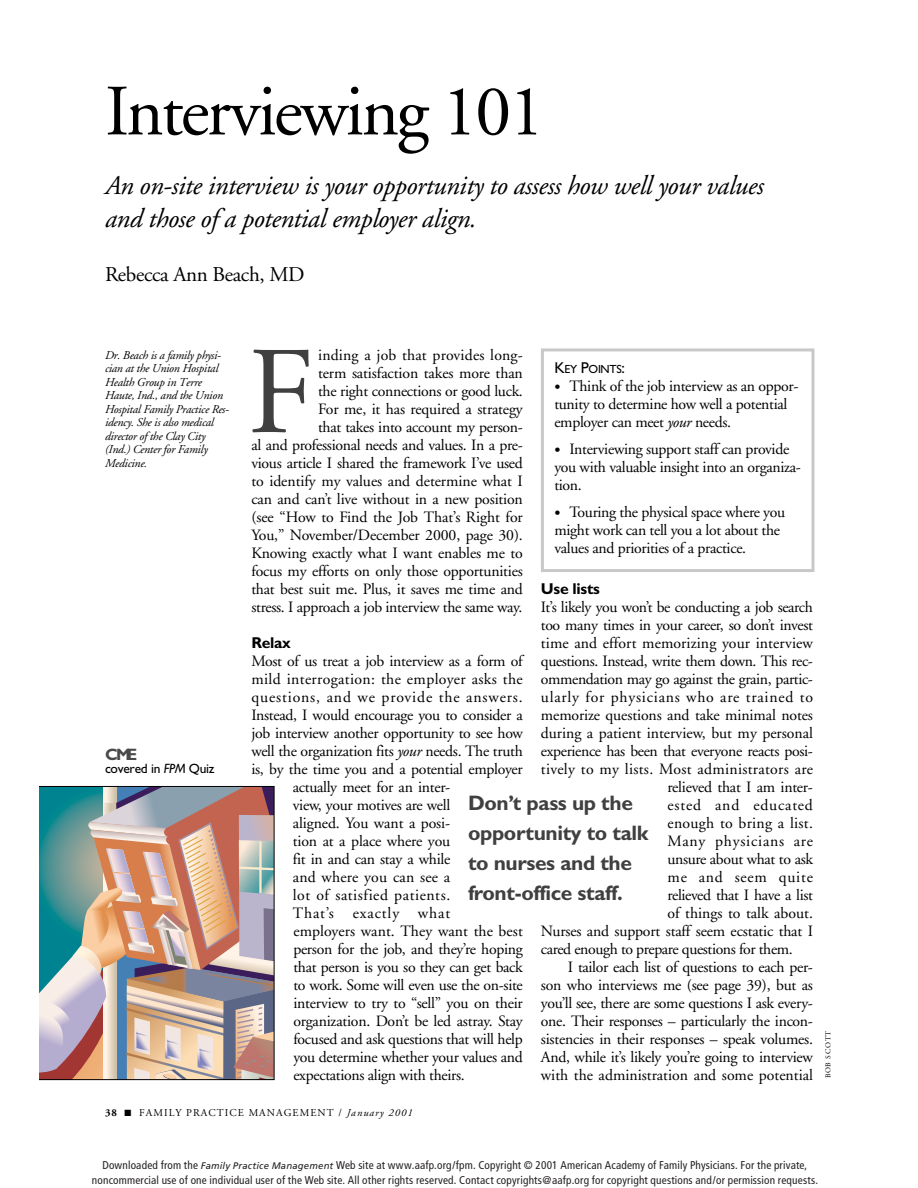
<style>
.page{position:relative;width:918px;height:1188px;background:#fff}
.page>*{position:absolute;margin:0;border:0;box-sizing:border-box;transform-origin:0 0}
.t1{font:124.35px "Adobe Garamond";color:#404040}
.t2{font:72px "Adobe Garamond";letter-spacing:-.035em;color:#000}
.t3{font:italic 27px/33px "Adobe Garamond";letter-spacing:-.015em;color:#000}
.t4{font:700 21px/30px "Gill Sans";letter-spacing:-.015em;color:#404040}
.t5{font:21px "Adobe Garamond";letter-spacing:-.015em;color:#000}
.t6{font:700 16.5px "Gill Sans";color:#494949}
.t7{font:15.75px/18px "Adobe Garamond";letter-spacing:-.02em;color:#000}
.t8{font:15.75px "Adobe Garamond";color:#000}
.t9{font:15.75px "Adobe Garamond";letter-spacing:.05em;color:#000}
.t10{font:15.75px "Adobe Garamond";letter-spacing:.005em;color:#000}
.t11{font:15.75px "Adobe Garamond";letter-spacing:.02em;color:#000}
.t12{font:15.75px "Adobe Garamond";letter-spacing:.055em;color:#000}
.t13{font:15.75px "Adobe Garamond";letter-spacing:.025em;color:#000}
.t14{font:15.75px "Adobe Garamond";letter-spacing:.035em;color:#000}
.t15{font:15.75px "Adobe Garamond";letter-spacing:.015em;color:#000}
.t16{font:700 15.75px "Gill Sans";letter-spacing:-.015em;color:#000}
.t17{font:13.5px "Gill Sans";letter-spacing:-.02em;color:#000}
.t18{font:italic 12px/13.5px "Adobe Garamond";letter-spacing:-.02em;color:#000}
.t19{font:11.85px "Gill Sans";letter-spacing:-.025em;color:#000}
.t20{font:condensed 11.25px/15px "Frutiger";letter-spacing:.015em;color:#231f20;text-align:center}
.t21{font:10.5px "Adobe Garamond";letter-spacing:.1em;color:#000}
.t22{font:7.5px "Adobe Garamond";letter-spacing:.1em;color:#000}
.s1{font-style:italic}
.s2{font-size:15.75px}
.s3{font-weight:700}
.s4{font-style:italic;font-stretch:normal;font-size:9.6px}
</style>
<div class="page">
<div style="left:541px;top:348px;width:273px;height:224px;border:3px solid #c8c8c8"></div>
<svg style="left:39px;top:786px;width:235px;height:294px;background:#aea098"></svg>
<h2 class="t2" style="left:105px;top:82px;width:441px">Interviewing 101</h2>
<h3 class="t3" style="left:105px;top:172px;width:660px">An on-site interview is your opportunity to assess how well your values and those of a potential employer align.</h3>
<h3 class="t5" style="left:105px;top:266px;width:201px">Rebecca Ann Beach, MD</h3>
<p class="t18" style="left:105px;top:349px;width:126px">Dr. Beach is a family physi&shy;cian at the Union Hospital<br>Health Group in Terre<br>Haute, Ind., and the Union<br>Hospital Family Practice Res&shy;idency. She is also medical director of the Clay City (Ind.) Center for Family<br>Medicine.</p>
<p class="t6" style="left:105px;top:748px;width:34px">CME</p>
<p class="t17" style="left:105px;top:764px;width:111px">covered in <span class="s1">FPM</span> Quiz</p>
<p class="t7" style="left:251px;top:347px;width:273px;text-align:right">inding a job that provides long-<br>term satisfaction takes more than<br>the right connections or good luck.<br>For me, it has required a strategy<br>that takes into account my person-<br>al and professional needs and values. In a pre&shy;vious article I shared the framework I’ve used to identify my values and determine what I can and can’t live without in a new position (see “How to Find the Job That’s Right for You,” November/December 2000, page 30).<br>Knowing exactly what I want enables me to focus my efforts on only those opportunities that best suit me. Plus, it saves me time and stress. I approach a job interview the same way.</p>
<p class="t16" style="left:251px;top:637px;width:41px">Relax</p>
<p class="t7" style="left:251px;top:653px;width:273px">Most of us treat a job interview as a form of</p>
<p class="t13" style="left:251px;top:673px;width:273px">mild interrogation: the employer asks the</p>
<p class="t12" style="left:251px;top:691px;width:273px">questions, and we provide the answers.</p>
<p class="t7" style="left:251px;top:707px;width:273px">Instead, I would encourage you to consider a</p>
<p class="t7" style="left:251px;top:725px;width:273px">job interview another opportunity to see how</p>
<p class="t7" style="left:251px;top:743px;width:273px">well the organization fits <span class="s1">your</span> needs. The truth</p>
<p class="t7" style="left:251px;top:761px;width:273px">is, by the time you and a potential employer</p>
<p class="t7" style="left:293px;top:779px;width:159px">actually meet for an inter-</p>
<p class="t7" style="left:293px;top:797px;width:159px">view, your motives are well</p>
<p class="t7" style="left:293px;top:815px;width:159px">aligned. You want a posi-</p>
<p class="t7" style="left:293px;top:833px;width:159px">tion at a place where you</p>
<p class="t7" style="left:293px;top:851px;width:159px">fit in and can stay a while</p>
<p class="t15" style="left:293px;top:871px;width:159px">and where you can see a</p>
<p class="t14" style="left:293px;top:889px;width:159px">lot of satisfied patients.</p>
<p class="t12" style="left:293px;top:907px;width:159px">That’s exactly what</p>
<p class="t10" style="left:293px;top:925px;width:231px">employers want. They want the best</p>
<p class="t7" style="left:293px;top:941px;width:231px">person for the job, and they’re hoping</p>
<p class="t7" style="left:293px;top:959px;width:231px">that person is you so they can get back</p>
<p class="t7" style="left:293px;top:977px;width:231px">to work. Some will even use the on-site</p>
<p class="t7" style="left:293px;top:995px;width:231px">interview to try to “sell” you on their</p>
<p class="t7" style="left:293px;top:1013px;width:231px">organization. Don’t be led astray. Stay</p>
<p class="t7" style="left:293px;top:1031px;width:231px">focused and ask questions that will help</p>
<p class="t7" style="left:293px;top:1049px;width:231px">you determine whether your values and</p>
<p class="t7" style="left:293px;top:1067px;width:173px">expectations align with theirs.</p>
<h1 class="t1" style="left:248px;top:342px;width:68px">F</h1>
<p class="t19" style="left:554px;top:365px;width:72px"><span class="s2">K</span>EY <span class="s2">P</span>OINTS<span class="s2">:</span></p>
<p class="t7" style="left:554px;top:378px;width:245px">• Think of the job interview as an oppor&shy;tunity to determine how well a potential employer can meet <span class="s1">your</span> needs.</p>
<p class="t7" style="left:554px;top:441px;width:248px">• Interviewing support staff can provide you with valuable insight into an organiza&shy;tion.</p>
<p class="t7" style="left:554px;top:504px;width:232px">• Touring the physical space where you might work can tell you a lot about the values and priorities of a practice.</p>
<p class="t16" style="left:541px;top:583px;width:61px">Use lists</p>
<p class="t7" style="left:541px;top:599px;width:274px">It’s likely you won’t be conducting a job search</p>
<p class="t7" style="left:541px;top:617px;width:274px">too many times in your career, so don’t invest</p>
<p class="t10" style="left:541px;top:637px;width:274px">time and effort memorizing your interview</p>
<p class="t7" style="left:541px;top:653px;width:274px">questions. Instead, write them down. This rec-</p>
<p class="t7" style="left:541px;top:671px;width:274px">ommendation may go against the grain, partic-</p>
<p class="t9" style="left:541px;top:691px;width:274px">ularly for physicians who are trained to</p>
<p class="t7" style="left:541px;top:707px;width:274px">memorize questions and take minimal notes</p>
<p class="t8" style="left:541px;top:727px;width:274px">during a patient interview, but my personal</p>
<p class="t7" style="left:541px;top:743px;width:274px">experience has been that everyone reacts posi-</p>
<p class="t11" style="left:541px;top:763px;width:274px">tively to my lists. Most administrators are</p>
<p class="t7" style="left:668px;top:779px;width:147px">relieved that I am inter-</p>
<p class="t9" style="left:668px;top:799px;width:147px">ested and educated</p>
<p class="t11" style="left:668px;top:817px;width:147px">enough to bring a list.</p>
<p class="t9" style="left:668px;top:835px;width:147px">Many physicians are</p>
<p class="t7" style="left:668px;top:851px;width:147px">unsure about what to ask</p>
<p class="t9" style="left:668px;top:871px;width:147px">me and seem quite</p>
<p class="t7" style="left:668px;top:887px;width:147px">relieved that I have a list</p>
<p class="t8" style="left:668px;top:907px;width:147px">of things to talk about.</p>
<p class="t7" style="left:541px;top:923px;width:274px">Nurses and support staff seem ecstatic that I</p>
<p class="t7" style="left:541px;top:941px;width:253px">cared enough to prepare questions for them.</p>
<p class="t7" style="left:568px;top:959px;width:247px">I tailor each list of questions to each per-</p>
<p class="t7" style="left:541px;top:977px;width:274px">son who interviews me (see page 39), but as</p>
<p class="t7" style="left:541px;top:995px;width:274px">you’ll see, there are some questions I ask every-</p>
<p class="t7" style="left:541px;top:1013px;width:274px">one. Their responses – particularly the incon-</p>
<p class="t7" style="left:541px;top:1031px;width:274px">sistencies in their responses – speak volumes.</p>
<p class="t7" style="left:541px;top:1049px;width:274px">And, while it’s likely you’re going to interview</p>
<p class="t8" style="left:541px;top:1069px;width:274px">with the administration and some potential</p>
<h3 class="t4" style="left:468px;top:790px;width:182px">Don’t pass up the opportunity to talk to nurses and the front-office staff.</h3>
<p class="t21" style="left:105px;top:1108px;width:309px"><span class="s3">38</span> ■ FAMILY PRACTICE MANAGEMENT / <span class="s1">January 2001</span></p>
<p class="t22" style="left:825px;top:1078px;width:49px;rotate:-90deg">BOB SCOTT</p>
<p class="t20" style="left:92px;top:1158px;width:728px">Downloaded from the <span class="s4">Family Practice Management</span> Web site at www.aafp.org/fpm. Copyright © 2001 American Academy of Family Physicians. For the private, noncommercial use of one individual user of the Web site. All other rights reserved. Contact copyrights@aafp.org for copyright questions and/or permission requests.</p>
</div>
